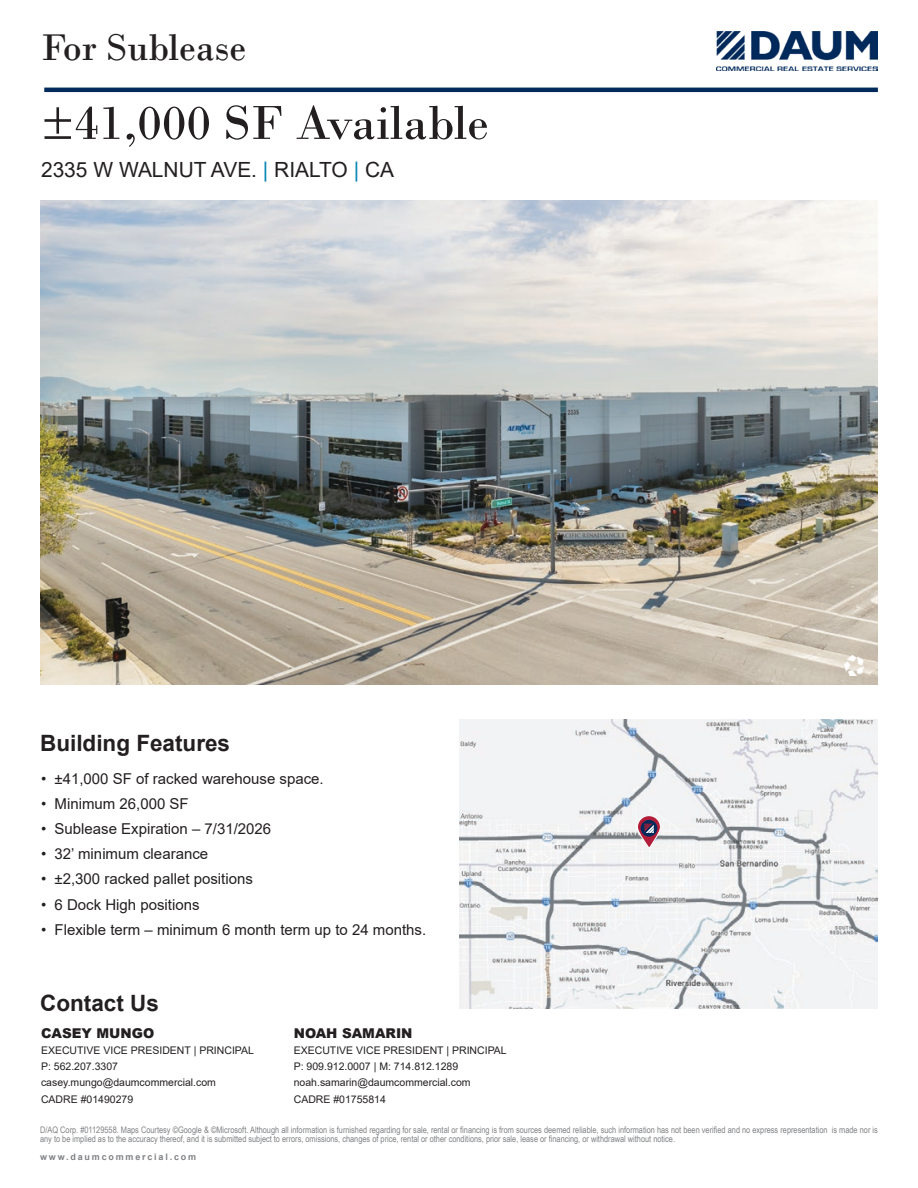
<style>
.page{position:relative;width:918px;height:1188px;background:#fff}
.page>*{position:absolute;margin:0;border:0;box-sizing:border-box;transform-origin:0 0}
.t1{font:50.25px "Bodoni";color:#231f20}
.t2{font:39px "Bodoni";color:#231f20}
.t3{font:700 22.5px "Arial";color:#231f20}
.t4{font:21px "Arial";color:#231f20}
.t5{font:15px "Arial";color:#231f20}
.t6{font:900 13.5px "Arial";color:#231f20}
.t7{font:10.5px/16.2px "Arial";color:#231f20}
.t8{font:9px/9px "Arial Narrow";color:#808285}
.t9{font:700 9px "Arial";letter-spacing:.2em;color:#808285}
.s1{color:#0484b3}
</style>
<div class="page">
<img style="left:40px;top:201px;width:838px;height:484px">
<hr style="left:44px;top:88px;width:834px;height:4px;background:#002a5c">
<img style="left:844px;top:656px;width:20px;height:19px">
<img style="left:716px;top:31px;width:162px;height:39px">
<img style="left:459px;top:719px;width:419px;height:290px">
<svg style="left:637px;top:815px;width:24px;height:33px"></svg>
<svg style="left:641px;top:820px;width:16px;height:17px"></svg>
<svg style="left:644px;top:824px;width:10px;height:9px"></svg>
<h2 class="t2" style="left:41px;top:25px;width:207px">For Sublease</h2>
<h1 class="t1" style="left:41px;top:93px;width:449px">±41,000 SF Available</h1>
<h3 class="t4" style="left:41px;top:156px;width:355px">2335 W WALNUT AVE. <span class="s1">|</span> RIALTO <span class="s1">|</span> CA</h3>
<h3 class="t3" style="left:40px;top:727px;width:192px">Building Features</h3>
<h3 class="t5" style="left:41px;top:768px;width:284px">• ±41,000 SF of racked warehouse space.</h3>
<h3 class="t5" style="left:41px;top:793px;width:149px">• Minimum 26,000 SF</h3>
<h3 class="t5" style="left:41px;top:818px;width:232px">• Sublease Expiration – 7/31/2026</h3>
<h3 class="t5" style="left:41px;top:844px;width:169px">• 32’ minimum clearance</h3>
<h3 class="t5" style="left:41px;top:869px;width:213px">• ±2,300 racked pallet positions</h3>
<h3 class="t5" style="left:41px;top:894px;width:160px">• 6 Dock High positions</h3>
<h3 class="t5" style="left:41px;top:919px;width:387px">• Flexible term – minimum 6 month term up to 24 months.</h3>
<h3 class="t3" style="left:40px;top:987px;width:120px">Contact Us</h3>
<h3 class="t6" style="left:294px;top:1023px;width:120px">NOAH SAMARIN</h3>
<p class="t7" style="left:294px;top:1042px;width:214px">EXECUTIVE VICE PRESIDENT | PRINCIPAL<br>P: 909.912.0007 | M: 714.812.1289 noah.samarin@daumcommercial.com<br>CADRE #01755814</p>
<p class="t8" style="left:40px;top:1125px;width:839px">D/AQ Corp. #01129558. Maps Courtesy ©Google &amp; ©Microsoft. Although all information is furnished regarding for sale, rental or financing is from sources deemed reliable, such information has not been verified and no express representation is made nor is any to be implied as to the accuracy thereof, and it is submitted subject to errors, omissions, changes of price, rental or other conditions, prior sale, lease or financing, or withdrawal without notice.</p>
<p class="t9" style="left:40px;top:1151px;width:158px">www.daumcommercial.com</p>
<h3 class="t6" style="left:41px;top:1023px;width:115px">CASEY MUNGO</h3>
<p class="t7" style="left:41px;top:1042px;width:214px">EXECUTIVE VICE PRESIDENT | PRINCIPAL<br>P: 562.207.3307 casey.mungo@daumcommercial.com<br>CADRE #01490279</p>
</div>
